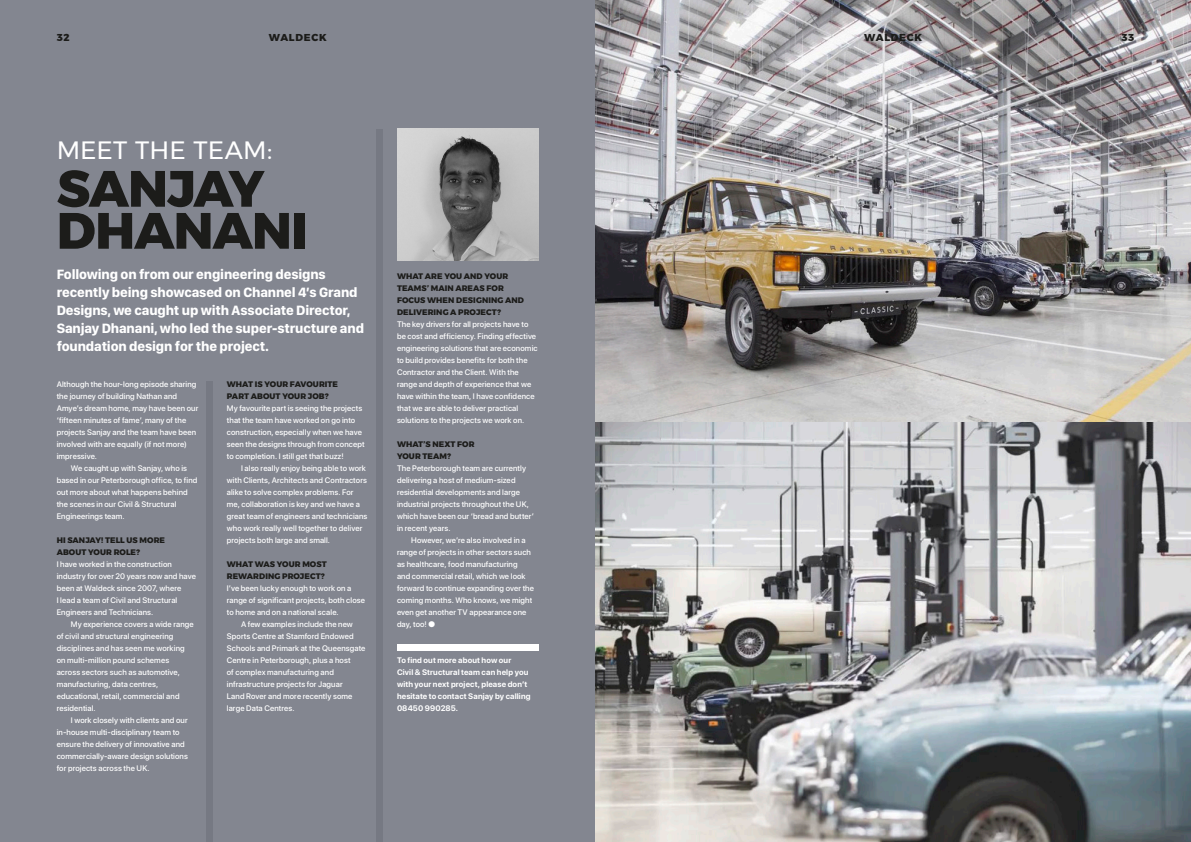
<style>
.page{position:relative;width:1191px;height:842px;background:#fff}
.page>*{position:absolute;margin:0;border:0;box-sizing:border-box;transform-origin:0 0}
.t1{font:800 51px/42px "Montserrat";letter-spacing:-.015em;color:#1c1c1a}
.t2{font:25px "Montserrat";letter-spacing:.005em;color:#fff}
.t3{font:700 14px/18px "SF Compact Display";letter-spacing:-.01em;color:#fff}
.t4{font:800 10px "Montserrat";letter-spacing:.075em;color:#1c1c1a}
.t5{font:500 8px/12px "SF Pro Display";letter-spacing:.015em;color:#fff}
.t6{font:800 8px/12px "Montserrat";letter-spacing:.01em;color:#1c1c1a}
.t7{font:700 8px/12px "SF Pro Display";letter-spacing:.015em;color:#fff}
</style>
<div class="page">
<div style="left:0;top:0;width:595px;height:842px;background:#838690"></div>
<img style="left:595px;top:0;width:596px;height:842px">
<div style="left:397px;top:645px;width:142px;height:6px;background:#fff"></div>
<img style="left:397px;top:129px;width:142px;height:132px">
<div style="left:207px;top:381px;width:6px;height:461px;background:#767983"></div>
<div style="left:377px;top:129px;width:6px;height:713px;background:#767983"></div>
<p class="t4" style="left:57px;top:30px;width:14px">32</p>
<p class="t4" style="left:269px;top:30px;width:59px">WALDECK</p>
<p class="t4" style="left:864px;top:30px;width:59px">WALDECK</p>
<p class="t4" style="left:1121px;top:30px;width:14px">33</p>
<p class="t2" style="left:57px;top:131px;width:217px">MEET THE TEAM:</p>
<p class="t1" style="left:57px;top:168px;width:253px">SANJAY<br>DHANANI</p>
<p class="t3" style="left:57px;top:264px;width:309px">Following on from our engineering designs recently being showcased on Channel 4’s Grand Designs, we caught up with Associate Director, Sanjay Dhanani, who led the super-structure and foundation design for the project.</p>
<p class="t5" style="left:57px;top:378px;width:143px">Although the hour-long episode sharing the journey of building Nathan and Amye’s dream home, may have been our ‘fifteen minutes of fame’, many of the projects Sanjay and the team have been involved with are equally (if not more) impressive.</p>
<p class="t5" style="left:57px;top:462px;width:142px;text-indent:14px">We caught up with Sanjay, who is based in our Peterborough office, to find out more about what happens behind the scenes in our Civil &amp; Structural<br>Engineerings team.</p>
<p class="t6" style="left:57px;top:534px;width:110px">HI SANJAY! TELL US MORE</p>
<p class="t6" style="left:57px;top:546px;width:85px">ABOUT YOUR ROLE?</p>
<p class="t5" style="left:57px;top:558px;width:141px">I have worked in the construction industry for over 20 years now and have been at Waldeck since 2007, where<br>I lead a team of Civil and Structural Engineers and Technicians.</p>
<p class="t5" style="left:57px;top:618px;width:139px;text-indent:14px">My experience covers a wide range of civil and structural engineering disciplines and has seen me working on multi-million pound schemes across sectors such as automotive, manufacturing, data centres, educational, retail, commercial and residential.</p>
<p class="t5" style="left:57px;top:714px;width:133px;text-indent:14px">I work closely with clients and our in-house multi-disciplinary team to ensure the delivery of innovative and commercially-aware design solutions</p>
<p class="t5" style="left:57px;top:762px;width:94px">for projects across the UK.</p>
<p class="t6" style="left:227px;top:378px;width:113px">WHAT IS YOUR FAVOURITE</p>
<p class="t6" style="left:227px;top:390px;width:103px">PART ABOUT YOUR JOB?</p>
<p class="t5" style="left:227px;top:402px;width:139px">My favourite part is seeing the projects that the team have worked on go into construction, especially when we have seen the designs through from concept to completion. I still get that buzz!</p>
<p class="t5" style="left:227px;top:462px;width:142px;text-indent:14px">I also really enjoy being able to work with Clients, Architects and Contractors alike to solve complex problems. For me, collaboration is key and we have a great team of engineers and technicians who work really well together to deliver projects both large and small.</p>
<p class="t6" style="left:227px;top:558px;width:101px">WHAT WAS YOUR MOST<br>REWARDING PROJECT?</p>
<p class="t5" style="left:227px;top:582px;width:140px">I’ve been lucky enough to work on a range of significant projects, both close to home and on a national scale.</p>
<p class="t5" style="left:227px;top:618px;width:140px;text-indent:14px">A few examples include the new Sports Centre at Stamford Endowed Schools and Primark at the Queensgate Centre in Peterborough, plus a host<br>of complex manufacturing and infrastructure projects for Jaguar</p>
<p class="t5" style="left:227px;top:690px;width:127px">Land Rover and more recently some large Data Centres.</p>
<p class="t6" style="left:397px;top:270px;width:129px">WHAT ARE YOU AND YOUR<br>TEAMS’ MAIN AREAS FOR<br>FOCUS WHEN DESIGNING AND<br>DELIVERING A PROJECT?</p>
<p class="t5" style="left:397px;top:318px;width:142px">The key drivers for all projects have to be cost and efficiency. Finding effective engineering solutions that are economic to build provides benefits for both the Contractor and the Client. With the range and depth of experience that we have within the team, I have confidence that we are able to deliver practical solutions to the projects we work on.</p>
<p class="t6" style="left:397px;top:438px;width:79px">WHAT’S NEXT FOR</p>
<p class="t6" style="left:397px;top:450px;width:55px">YOUR TEAM?</p>
<p class="t5" style="left:397px;top:462px;width:138px">The Peterborough team are currently delivering a host of medium-sized residential developments and large industrial projects throughout the UK, which have been our ‘bread and butter’ in recent years.</p>
<p class="t5" style="left:397px;top:534px;width:139px;text-indent:14px">However, we’re also involved in a range of projects in other sectors such as healthcare, food manufacturing<br>and commercial retail, which we look forward to continue expanding over the coming months. Who knows, we might even get another TV appearance one day, too! ●</p>
<p class="t7" style="left:397px;top:654px;width:135px">To find out more about how our<br>Civil &amp; Structural team can help you with your next project, please don’t hesitate to contact Sanjay by calling<br>08450 990285.</p>
</div>
